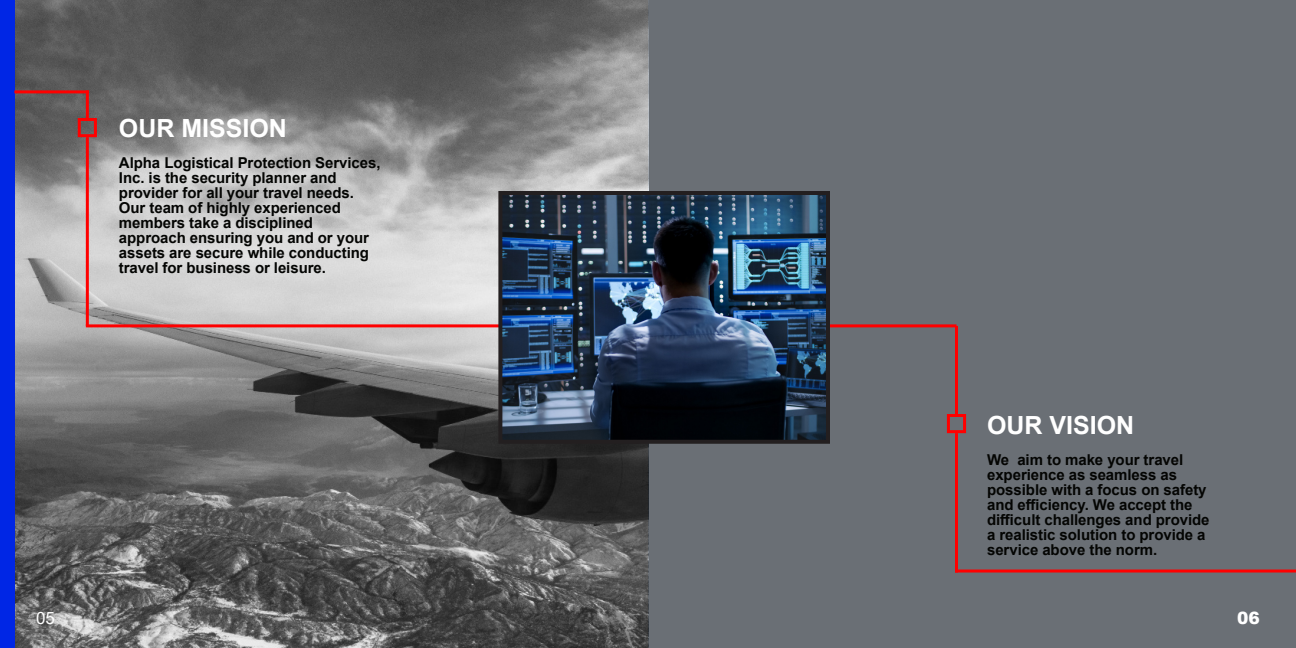
<style>
.page{position:relative;width:1296px;height:648px;background:#fff}
.page>*{position:absolute;margin:0;border:0;box-sizing:border-box;transform-origin:0 0}
.t1{font:700 25px "Arial";color:#fff}
.t2{font:17px "Arial";color:#fff}
.t3{font:900 17px "Arial";color:#fff}
.t4{font:700 15px/15px "Arial";letter-spacing:-.005em;color:#040503}
</style>
<div class="page">
<svg style="left:14px;top:0;width:634px;height:648px"></svg>
<div style="left:0;top:0;width:14px;height:648px;background:#0026e5"></div>
<hr style="left:86px;top:137px;width:3px;height:189px;background:#f00">
<div style="left:648px;top:0;width:648px;height:648px;background:#6a6f75"></div>
<hr style="left:955px;top:326px;width:3px;height:88px;background:#f00">
<hr style="left:86px;top:324px;width:870px;height:3px;background:#f00">
<hr style="left:955px;top:433px;width:3px;height:140px;background:#f00">
<hr style="left:955px;top:570px;width:341px;height:3px;background:#f00">
<hr style="left:14px;top:90px;width:75px;height:3px;background:#f00">
<img style="left:503px;top:196px;width:322px;height:243px">
<div style="left:498px;top:191px;width:332px;height:253px;border:4px solid #231f20"></div>
<div style="left:78px;top:118px;width:19px;height:19px;border:3px solid #f00"></div>
<div style="left:947px;top:414px;width:19px;height:19px;border:3px solid #f00"></div>
<hr style="left:86px;top:90px;width:3px;height:30px;background:#f00">
<p class="t1" style="left:119px;top:111px;width:170px">OUR MISSION</p>
<p class="t4" style="left:119px;top:155px;width:263px">Alpha Logistical Protection Services, Inc. is the security planner and provider for all your travel needs.<br>Our team of highly experienced members take a disciplined approach ensuring you and or your assets are secure while conducting travel for business or leisure.</p>
<p class="t1" style="left:987px;top:408px;width:149px">OUR VISION</p>
<p class="t4" style="left:987px;top:452px;width:224px">We aim to make your travel experience as seamless as possible with a focus on safety and efficiency. We accept the difficult challenges and provide a realistic solution to provide a service above the norm.</p>
<p class="t2" style="left:36px;top:607px;width:20px">05</p>
<p class="t3" style="left:1237px;top:606px;width:24px">06</p>
</div>
